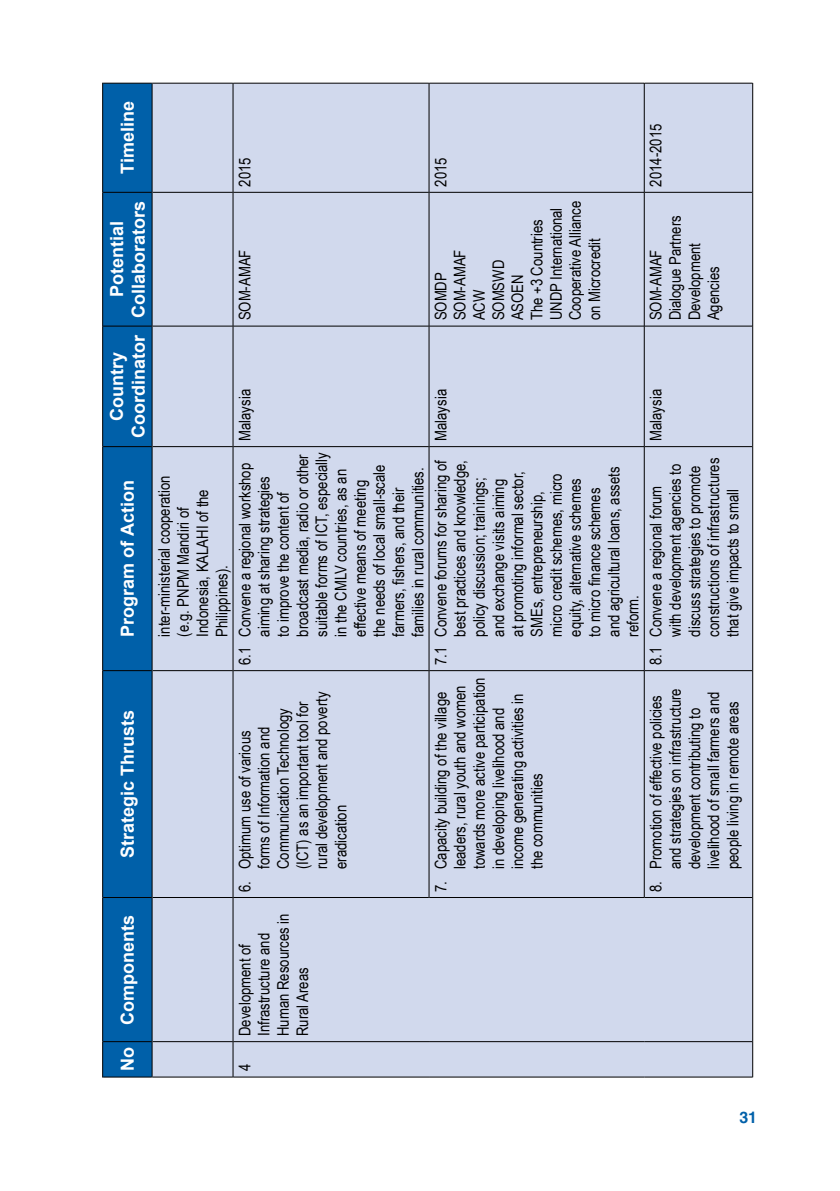
<style>
.page{position:relative;width:840px;height:1191px;background:#fff}
.page>*{position:absolute;margin:0;border:0;box-sizing:border-box;transform-origin:0 0}
.t1{font:700 18px/21.6px "Arial";color:#fff;text-align:center}
.t2{font:16px/19.2px "Arial Narrow";color:#000}
.t3{font:700 16px "Helvetica LT Std";color:#0060a9}
</style>
<div class="page">
<div style="left:103px;top:84px;width:48px;height:992px;background:#0060a9"></div>
<div style="left:152px;top:84px;width:600px;height:992px;background:#d1d9ed"></div>
<hr style="left:103px;top:1041px;width:48px;height:1px;background:#000">
<hr style="left:103px;top:897px;width:48px;height:1px;background:#000">
<hr style="left:103px;top:670px;width:48px;height:1px;background:#000">
<hr style="left:103px;top:446px;width:48px;height:1px;background:#000">
<hr style="left:103px;top:325px;width:48px;height:1px;background:#000">
<hr style="left:103px;top:192px;width:48px;height:1px;background:#000">
<hr style="left:102px;top:1041px;width:1px;height:36px;background:#000">
<hr style="left:103px;top:1076px;width:48px;height:1px;background:#000">
<hr style="left:102px;top:897px;width:1px;height:144px;background:#000">
<hr style="left:102px;top:670px;width:1px;height:227px;background:#000">
<hr style="left:102px;top:446px;width:1px;height:224px;background:#000">
<hr style="left:102px;top:326px;width:1px;height:120px;background:#000">
<hr style="left:102px;top:192px;width:1px;height:134px;background:#000">
<hr style="left:102px;top:83px;width:1px;height:109px;background:#000">
<hr style="left:103px;top:83px;width:48px;height:1px;background:#000">
<hr style="left:151px;top:1041px;width:1px;height:36px;background:#000">
<hr style="left:151px;top:897px;width:1px;height:144px;background:#000">
<hr style="left:151px;top:670px;width:1px;height:227px;background:#000">
<hr style="left:151px;top:446px;width:1px;height:224px;background:#000">
<hr style="left:151px;top:326px;width:1px;height:120px;background:#000">
<hr style="left:151px;top:192px;width:1px;height:134px;background:#000">
<hr style="left:151px;top:83px;width:1px;height:109px;background:#000">
<hr style="left:152px;top:1076px;width:81px;height:1px;background:#000">
<hr style="left:152px;top:1041px;width:81px;height:1px;background:#000">
<hr style="left:152px;top:897px;width:81px;height:1px;background:#000">
<hr style="left:152px;top:670px;width:81px;height:1px;background:#000">
<hr style="left:152px;top:446px;width:81px;height:1px;background:#000">
<hr style="left:152px;top:326px;width:81px;height:1px;background:#000">
<hr style="left:152px;top:192px;width:81px;height:1px;background:#000">
<hr style="left:152px;top:83px;width:81px;height:1px;background:#000">
<hr style="left:232px;top:670px;width:1px;height:227px;background:#000">
<hr style="left:232px;top:446px;width:1px;height:224px;background:#000">
<hr style="left:233px;top:670px;width:195px;height:1px;background:#000">
<hr style="left:232px;top:326px;width:1px;height:120px;background:#000">
<hr style="left:233px;top:446px;width:195px;height:1px;background:#000">
<hr style="left:232px;top:192px;width:1px;height:134px;background:#000">
<hr style="left:233px;top:326px;width:195px;height:1px;background:#000">
<hr style="left:232px;top:83px;width:1px;height:109px;background:#000">
<hr style="left:233px;top:192px;width:195px;height:1px;background:#000">
<hr style="left:233px;top:83px;width:195px;height:1px;background:#000">
<hr style="left:428px;top:670px;width:1px;height:227px;background:#000">
<hr style="left:428px;top:446px;width:1px;height:224px;background:#000">
<hr style="left:429px;top:670px;width:214px;height:1px;background:#000">
<hr style="left:428px;top:326px;width:1px;height:120px;background:#000">
<hr style="left:429px;top:446px;width:214px;height:1px;background:#000">
<hr style="left:428px;top:192px;width:1px;height:134px;background:#000">
<hr style="left:429px;top:326px;width:214px;height:1px;background:#000">
<hr style="left:428px;top:83px;width:1px;height:109px;background:#000">
<hr style="left:429px;top:192px;width:214px;height:1px;background:#000">
<hr style="left:429px;top:83px;width:214px;height:1px;background:#000">
<hr style="left:643px;top:670px;width:1px;height:227px;background:#000">
<hr style="left:643px;top:446px;width:1px;height:224px;background:#000">
<hr style="left:644px;top:670px;width:108px;height:1px;background:#000">
<hr style="left:643px;top:326px;width:1px;height:120px;background:#000">
<hr style="left:644px;top:446px;width:108px;height:1px;background:#000">
<hr style="left:643px;top:192px;width:1px;height:134px;background:#000">
<hr style="left:644px;top:326px;width:108px;height:1px;background:#000">
<hr style="left:643px;top:83px;width:1px;height:109px;background:#000">
<hr style="left:644px;top:192px;width:108px;height:1px;background:#000">
<hr style="left:644px;top:83px;width:108px;height:1px;background:#000">
<hr style="left:752px;top:670px;width:1px;height:227px;background:#000">
<hr style="left:752px;top:446px;width:1px;height:224px;background:#000">
<hr style="left:752px;top:326px;width:1px;height:120px;background:#000">
<hr style="left:752px;top:192px;width:1px;height:134px;background:#000">
<hr style="left:752px;top:83px;width:1px;height:109px;background:#000">
<hr style="left:232px;top:897px;width:1px;height:144px;background:#000">
<hr style="left:233px;top:897px;width:195px;height:1px;background:#000">
<hr style="left:429px;top:897px;width:214px;height:1px;background:#000">
<hr style="left:644px;top:897px;width:108px;height:1px;background:#000">
<hr style="left:752px;top:897px;width:1px;height:144px;background:#000">
<hr style="left:232px;top:1041px;width:1px;height:36px;background:#000">
<hr style="left:233px;top:1076px;width:196px;height:1px;background:#000">
<hr style="left:233px;top:1041px;width:196px;height:1px;background:#000">
<hr style="left:429px;top:1076px;width:215px;height:1px;background:#000">
<hr style="left:429px;top:1041px;width:215px;height:1px;background:#000">
<hr style="left:644px;top:1076px;width:108px;height:1px;background:#000">
<hr style="left:644px;top:1041px;width:108px;height:1px;background:#000">
<hr style="left:752px;top:1041px;width:1px;height:36px;background:#000">
<p class="t1" style="left:117px;top:174px;width:74px;rotate:-90deg">Timeline</p>
<p class="t1" style="left:106px;top:318px;width:119px;rotate:-90deg">Potential<br>Collaborators</p>
<p class="t1" style="left:106px;top:438px;width:105px;rotate:-90deg">Country<br>Coordinator</p>
<p class="t1" style="left:117px;top:637px;width:158px;rotate:-90deg">Program of Action</p>
<p class="t1" style="left:117px;top:858px;width:150px;rotate:-90deg">Strategic Thrusts</p>
<p class="t1" style="left:117px;top:1024px;width:111px;rotate:-90deg">Components</p>
<p class="t1" style="left:117px;top:1071px;width:25px;rotate:-90deg">No</p>
<p class="t2" style="left:234px;top:187px;width:31px;rotate:-90deg">2015</p>
<p class="t2" style="left:234px;top:320px;width:72px;rotate:-90deg">SOM-AMAF</p>
<p class="t2" style="left:430px;top:187px;width:31px;rotate:-90deg">2015</p>
<p class="t2" style="left:430px;top:320px;width:121px;rotate:-90deg">SOMDP<br>SOM-AMAF<br>ACW<br>SOMSWD<br>ASOEN<br>The +3 Countries<br>UNDP International<br>Cooperative Alliance on Microcredit</p>
<p class="t2" style="left:645px;top:187px;width:64px;rotate:-90deg">2014-2015</p>
<p class="t2" style="left:645px;top:320px;width:107px;rotate:-90deg">SOM-AMAF<br>Dialogue Partners<br>Development<br>Agencies</p>
<p class="t2" style="left:234px;top:441px;width:53px;rotate:-90deg">Malaysia</p>
<p class="t2" style="left:234px;top:636px;width:186px;text-indent:-28px;rotate:-90deg">6.1 Convene a regional workshop aiming at sharing strategies<br>to improve the content of broadcast media, radio or other suitable forms of ICT, especially in the CMLV countries, as an effective means of meeting<br>the needs of local small-scale farmers, fishers, and their families in rural communities.</p>
<p class="t2" style="left:154px;top:636px;width:163px;rotate:-90deg">inter-ministerial cooperation (e.g. PNPM Mandiri of<br>Indonesia, KALAHI of the<br>Philippines).</p>
<p class="t2" style="left:234px;top:869px;width:179px;text-indent:-23px;rotate:-90deg">6. Optimum use of various<br>forms of Information and<br>Communication Technology (ICT) as an important tool for rural development and poverty eradication</p>
<p class="t2" style="left:234px;top:1036px;width:124px;rotate:-90deg">Development of<br>Infrastructure and<br>Human Resources in<br>Rural Areas</p>
<p class="t2" style="left:430px;top:441px;width:53px;rotate:-90deg">Malaysia</p>
<p class="t2" style="left:430px;top:636px;width:178px;text-indent:-28px;rotate:-90deg">7.1 Convene forums for sharing of best practices and knowledge, policy discussion; trainings; and exchange visits aiming<br>at promoting informal sector,<br>SMEs, entrepreneurship, micro credit schemes, micro equity, alternative schemes<br>to micro finance schemes<br>and agricultural loans, assets reform.</p>
<p class="t2" style="left:430px;top:869px;width:193px;text-indent:-23px;rotate:-90deg">7. Capacity building of the village leaders, rural youth and women towards more active participation in developing livelihood and income generating activities in the communities</p>
<p class="t2" style="left:645px;top:441px;width:53px;rotate:-90deg">Malaysia</p>
<p class="t2" style="left:645px;top:636px;width:180px;text-indent:-28px;rotate:-90deg">8.1 Convene a regional forum<br>with development agencies to discuss strategies to promote constructions of infrastructures that give impacts to small</p>
<p class="t2" style="left:645px;top:869px;width:182px;text-indent:-23px;rotate:-90deg">8. Promotion of effective policies and strategies on infrastructure development contributing to livelihood of small farmers and people living in remote areas</p>
<p class="t2" style="left:234px;top:1071px;width:9px;rotate:-90deg">4</p>
<p class="t3" style="left:739px;top:1107px;width:19px">31</p>
</div>
